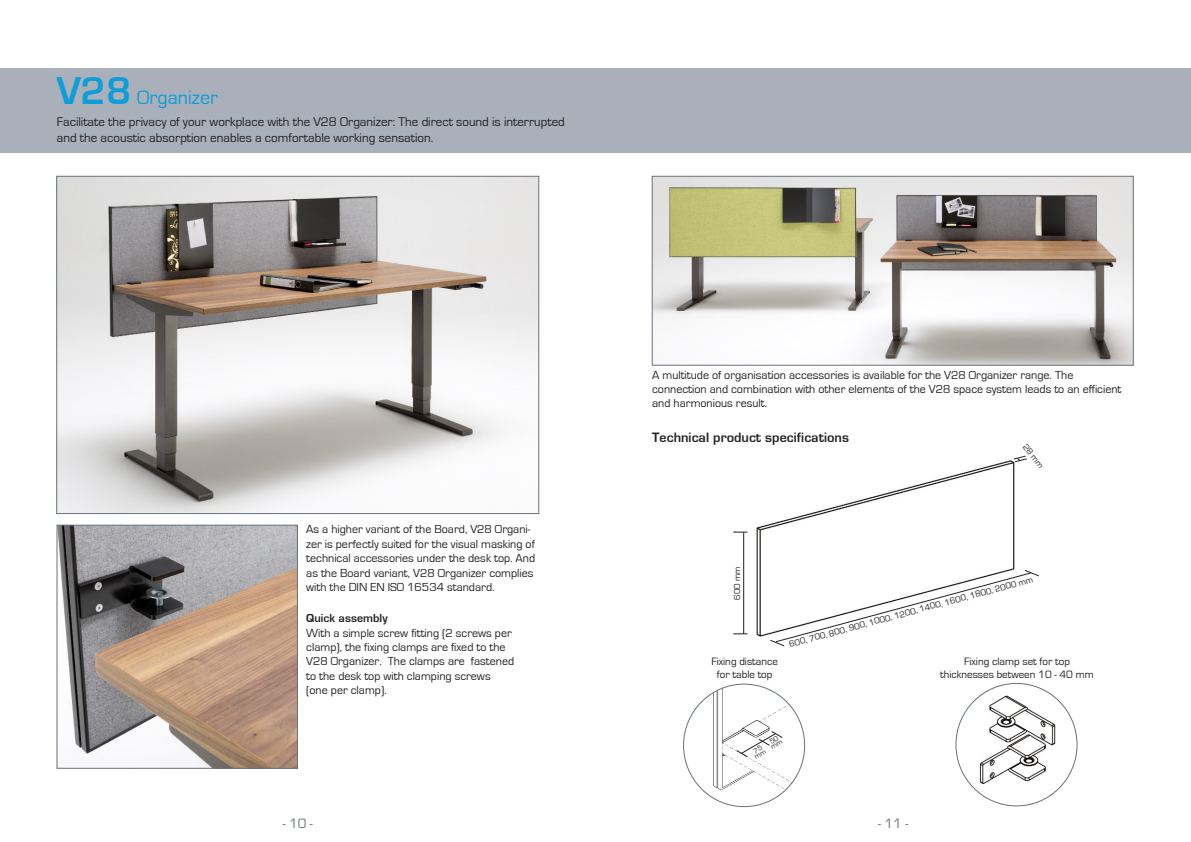
<style>
.page{position:relative;width:1191px;height:842px;background:#fff}
.page>*{position:absolute;margin:0;border:0;box-sizing:border-box;transform-origin:0 0}
.t1{font:20px "Eurostile";color:#0d9ed9}
.t2{font:14px "Eurostile CCS Bold";color:#231f20}
.t3{font:14px "Eurostile";color:#68727b}
.t4{font:13px/15.6px "Eurostile";color:#231f20}
.t5{font:12px/14.4px "Eurostile";color:#231f20}
.t6{font:12px "Eurostile CCS Bold";color:#231f20}
.t7{font:11px/13.2px "Eurostile";color:#231f20;text-align:center}
.t8{font:9px "Eurostile";color:#231f20}
.s1{font-family:"Eurostile CCS Bold";font-size:40px}
</style>
<div class="page">
<div style="left:0;top:68px;width:1191px;height:85px;background:#a9b0b9"></div>
<img style="left:978px;top:684px;width:78px;height:110px">
<img style="left:58px;top:178px;width:479px;height:334px">
<div style="left:56px;top:176px;width:483px;height:338px;border:1px solid #68727b"></div>
<img style="left:58px;top:527px;width:238px;height:240px">
<div style="left:56px;top:525px;width:242px;height:244px;border:1px solid #68727b"></div>
<img style="left:756px;top:460px;width:259px;height:177px">
<img style="left:653px;top:178px;width:478px;height:186px">
<div style="left:651px;top:176px;width:482px;height:190px;border:1px solid #68727b"></div>
<hr style="left:743px;top:532px;width:1px;height:102px;background:#231f20">
<svg style="left:733px;top:532px;width:14px;height:1px"></svg>
<svg style="left:733px;top:633px;width:14px;height:1px"></svg>
<svg style="left:769px;top:569px;width:270px;height:78px"></svg>
<img style="left:683px;top:684px;width:123px;height:124px">
<svg style="left:1012px;top:455px;width:15px;height:8px"></svg>
<svg style="left:735px;top:730px;width:48px;height:28px"></svg>
<h1 class="t1" style="left:57px;top:91px;width:163px"><span class="s1">V28</span> Organizer</h1>
<p class="t4" style="left:57px;top:115px;width:510px">Facilitate the privacy of your workplace with the V28 Organizer: The direct sound is interrupted and the acoustic absorption enables a comfortable working sensation.</p>
<p class="t5" style="left:306px;top:523px;width:230px">As a higher variant of the Board, V28 Organi&shy;zer is perfectly suited for the visual masking of technical accessories under the desk top. And as the Board variant, V28 Organizer complies with the DIN EN ISO 16534 standard.</p>
<p class="t6" style="left:306px;top:614px;width:83px">Quick assembly</p>
<p class="t5" style="left:306px;top:627px;width:209px">With a simple screw fitting (2 screws per clamp), the fixing clamps are fixed to the V28 Organizer. The clamps are fastened to the desk top with clamping screws (one per clamp).</p>
<p class="t5" style="left:652px;top:369px;width:471px">A multitude of organisation accessories is available for the V28 Organizer range. The connection and combination with other elements of the V28 space system leads to an efficient and harmonious result.</p>
<p class="t2" style="left:652px;top:432px;width:198px">Technical product specifications</p>
<p class="t8" style="left:1027px;top:443px;width:30px;rotate:52deg">28 mm</p>
<p class="t8" style="left:734px;top:600px;width:35px;rotate:-90deg">600 mm</p>
<p class="t8" style="left:788px;top:641px;width:254px;rotate:-15deg">600, 700, 800, 900, 1000, 1200, 1400, 1600, 1800, 2000 mm</p>
<p class="t7" style="left:711px;top:656px;width:68px">Fixing distance for table top</p>
<p class="t7" style="left:940px;top:656px;width:155px">Fixing clamp set for top thicknesses between 10 - 40 mm</p>
<p class="t3" style="left:283px;top:818px;width:31px">-10-</p>
<p class="t3" style="left:878px;top:818px;width:32px">-11-</p>
</div>
